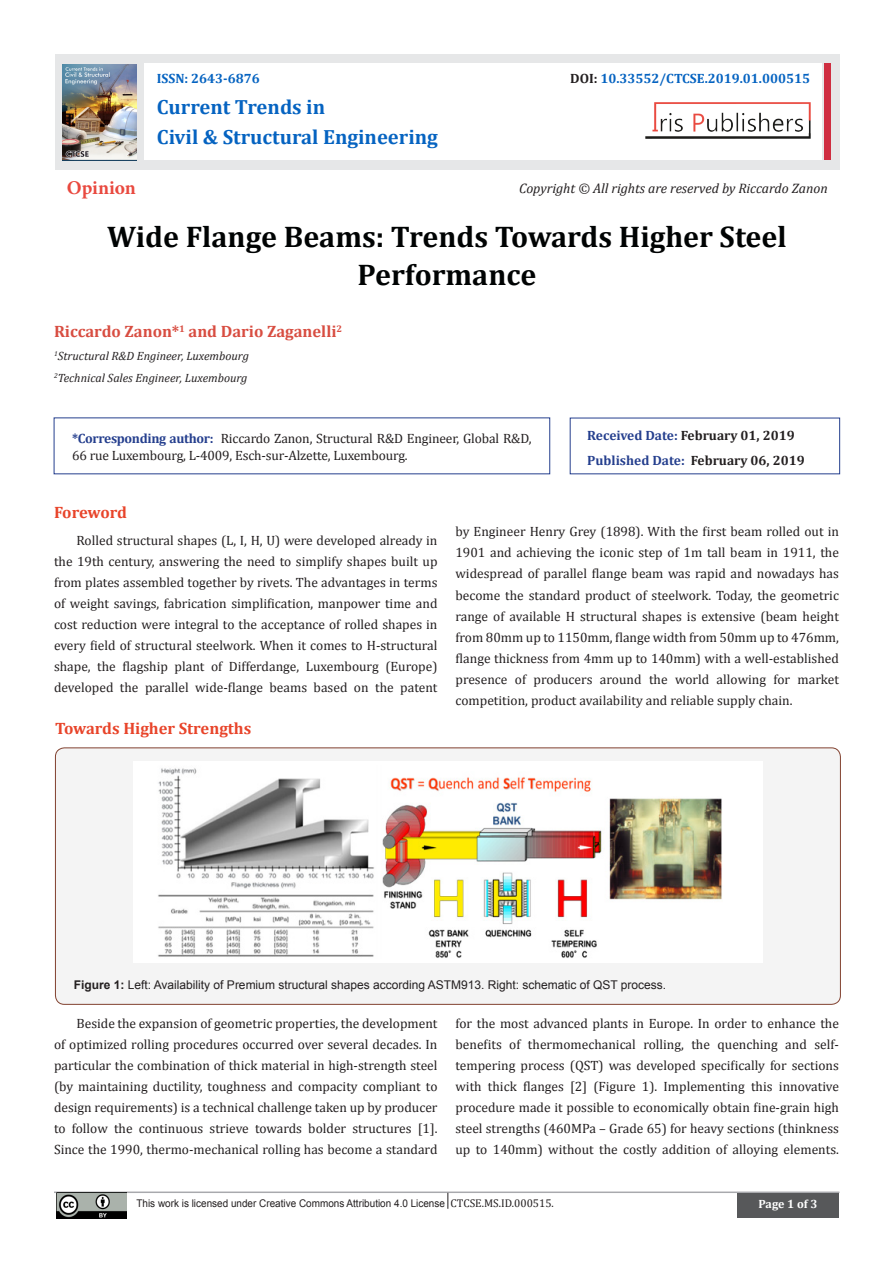
<style>
.page{position:relative;width:893px;height:1263px;background:#fff}
.page>*{position:absolute;margin:0;border:0;box-sizing:border-box;transform-origin:0 0}
.t1{font:700 30px/37.5px "Cambria";color:#000303;text-align:center}
.t2{font:700 20.55px "Cambria";color:#0563c1}
.t3{font:700 19.5px "Minion Pro";color:#e9493f}
.t4{font:700 16.5px "Cambria";color:#d84d41}
.t5{font:700 16.5px "Cambria";color:#e8442a}
.t6{font:italic 13.8px "Cambria";color:#231f20}
.t7{font:13.5px/21px "Cambria";color:#231f20;text-align:justify}
.t8{font:700 13.5px "Cambria";color:#231f20}
.t9{font:700 13.5px "Cambria";color:#0563c1}
.t10{font:12px "Arial";color:#231f20}
.t11{font:italic 12px "Cambria";color:#231f20}
.t12{font:700 12px "Cambria";color:#fff}
.t13{font:10.65px "Arial";color:#231f20;scale:.94 1}
.s1{color:#231f20}
.s2{font-weight:700;color:#253f8e}
.s3{color:#253f8e}
.s4{font-weight:700}
.s5{font-family:"Cambria";font-size:11.25px}
</style>
<div class="page">
<hr style="left:54px;top:1191px;width:785px;height:2px;background:#a8a9ad">
<div style="left:737px;top:1193px;width:102px;height:24px;background:#57585a"></div>
<div style="left:55px;top:54px;width:785px;height:116px;background:#e6e7e8"></div>
<div style="left:145px;top:64px;width:677px;height:96px;background:#fff"></div>
<div style="left:824px;top:64px;width:7px;height:96px;background:#cf2e41"></div>
<img style="left:645px;top:102px;width:165px;height:36px">
<img style="left:63px;top:65px;width:73px;height:96px">
<img style="left:56px;top:1192px;width:70px;height:26px">
<svg style="left:447px;top:1193px;width:1px;height:16px"></svg>
<div style="left:55px;top:748px;width:785px;height:256px;background:#f4f4f4;border-radius:9px"></div>
<div style="left:55px;top:747px;width:786px;height:258px;border:1px solid #824230;border-radius:9px"></div>
<img style="left:134px;top:761px;width:628px;height:201px">
<p class="t9" style="left:157px;top:69px;width:104px">ISSN: 2643-6876</p>
<p class="t9" style="left:570px;top:69px;width:241px"><span class="s1">DOI:</span> 10.33552/CTCSE.2019.01.000515</p>
<p class="t2" style="left:157px;top:92px;width:170px">Current Trends in</p>
<p class="t2" style="left:157px;top:123px;width:283px">Civil &amp; Structural Engineering</p>
<p class="t3" style="left:67px;top:174px;width:71px">Opinion</p>
<p class="t6" style="left:519px;top:178px;width:310px">Copyright © All rights are reserved by Riccardo Zanon</p>
<p class="t1" style="left:107px;top:217px;width:681px">Wide Flange Beams: Trends Towards Higher Steel<br>Performance</p>
<p class="t4" style="left:54px;top:320px;width:290px">Riccardo Zanon*<sup>1</sup> and Dario Zaganelli<sup>2</sup></p>
<p class="t11" style="left:54px;top:347px;width:196px"><sup>1</sup>Structural R&amp;D Engineer, Luxembourg</p>
<p class="t11" style="left:54px;top:370px;width:195px"><sup>2</sup>Technical Sales Engineer, Luxembourg</p>
<p class="t7" style="left:72px;top:430px;width:461px;line-height:16.5px"><span class="s2">*Corresponding author:</span> Riccardo Zanon, Structural R&amp;D Engineer, Global R&amp;D,<br>66 rue Luxembourg, L-4009, Esch-sur-Alzette, Luxembourg.</p>
<p class="t8" style="left:587px;top:426px;width:209px"><span class="s3">Received Date:</span> February 01, 2019</p>
<p class="t8" style="left:587px;top:450px;width:219px"><span class="s3">Published Date:</span> February 06, 2019</p>
<p class="t5" style="left:54px;top:500px;width:75px">Foreword</p>
<p class="t7" style="left:54px;top:530px;width:385px;text-indent:22px">Rolled structural shapes (L, I, H, U) were developed already in the 19th century, answering the need to simplify shapes built up from plates assembled together by rivets. The advantages in terms of weight savings, fabrication simplification, manpower time and cost reduction were integral to the acceptance of rolled shapes in every field of structural steelwork. When it comes to H-structural shape, the flagship plant of Differdange, Luxembourg (Europe) developed the parallel wide-flange beams based on the patent</p>
<p class="t7" style="left:455px;top:521px;width:385px">by Engineer Henry Grey (1898). With the first beam rolled out in 1901 and achieving the iconic step of 1m tall beam in 1911, the widespread of parallel flange beam was rapid and nowadays has become the standard product of steelwork. Today, the geometric range of available H structural shapes is extensive (beam height from 80mm up to 1150mm, flange width from 50mm up to 476mm, flange thickness from 4mm up to 140mm) with a well-established presence of producers around the world allowing for market competition, product availability and reliable supply chain.</p>
<p class="t5" style="left:55px;top:716px;width:198px">Towards Higher Strengths</p>
<p class="t10" style="left:74px;top:977px;width:594px"><span class="s4">Figure 1:</span> Left: Availability of Premium structural shapes according ASTM913. Right: schematic of QST process.</p>
<p class="t7" style="left:54px;top:1013px;width:385px;text-indent:22px">Beside the expansion of geometric properties, the development of optimized rolling procedures occurred over several decades. In particular the combination of thick material in high-strength steel (by maintaining ductility, toughness and compacity compliant to design requirements) is a technical challenge taken up by producer to follow the continuous strieve towards bolder structures [1].<br>Since the 1990, thermo-mechanical rolling has become a standard</p>
<p class="t7" style="left:455px;top:1013px;width:385px">for the most advanced plants in Europe. In order to enhance the benefits of thermomechanical rolling, the quenching and self&shy;tempering process (QST) was developed specifically for sections with thick flanges [2] (Figure 1). Implementing this innovative procedure made it possible to economically obtain fine-grain high steel strengths (460MPa – Grade 65) for heavy sections (thinkness up to 140mm) without the costly addition of alloying elements.</p>
<p class="t13" style="left:136px;top:1196px;width:446px">This work is licensed under Creative Commons Attribution 4.0 License <span class="s5">CTCSE.MS.ID.000515.</span></p>
<p class="t12" style="left:758px;top:1196px;width:60px">Page 1 of 3</p>
</div>
